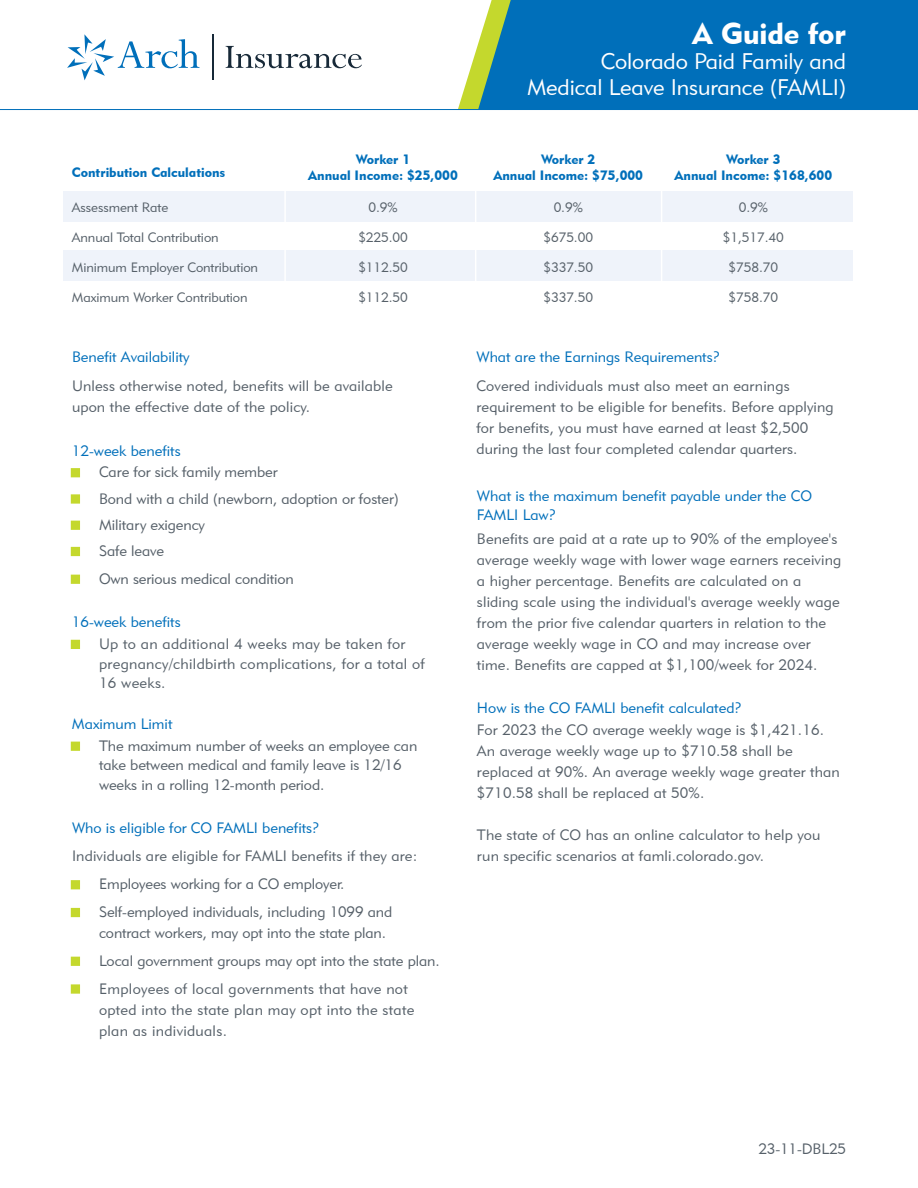
<style>
.page{position:relative;width:918px;height:1188px;background:#fff}
.page>*{position:absolute;margin:0;border:0;box-sizing:border-box;transform-origin:0 0}
.t1{font:30px "Geometric 415 BT Black A";letter-spacing:-.005em;color:#fff}
.t2{font:22.5px "Geometric 415 BT Lite A";letter-spacing:-.005em;color:#fff}
.Copy_-_Main_Style{font:15px/21px "Geometric 415 BT Lite A";letter-spacing:.01em;color:#566069}
.Copy_-_Main_Style-2{font:15px/19.5px "Geometric 415 BT Lite A";color:#006fba}
.Copy_-_Main_Style-3{font:13.5px "Geometric 415 BT Lite A";letter-spacing:-.005em;color:#566069}
.Copy_-_Main_Style-4{font:13.5px "Geometric 415 BT Black A";color:#006fba}
</style>
<div class="page">
<div style="left:511px;top:0;width:407px;height:109px;background:#006fba"></div>
<svg style="left:458px;top:0;width:53px;height:109px"></svg>
<hr style="left:0;top:109px;width:918px;height:1px;background:#006fba">
<svg style="left:226px;top:46px;width:136px;height:22px"></svg>
<hr style="left:212px;top:34px;width:1px;height:46px;background:#172938">
<svg style="left:67px;top:34px;width:132px;height:46px"></svg>
<div style="left:64px;top:191px;width:789px;height:31px;background:#eff3fa"></div>
<div style="left:64px;top:250px;width:789px;height:31px;background:#eff3fa"></div>
<hr style="left:475px;top:187px;width:1px;height:159px;background:#fff">
<hr style="left:284px;top:187px;width:2px;height:159px;background:#fff">
<hr style="left:661px;top:187px;width:1px;height:159px;background:#fff">
<p class="t1" style="left:693px;top:15px;width:155px">A Guide for</p>
<p class="t2" style="left:601px;top:48px;width:247px">Colorado Paid Family and</p>
<p class="t2" style="left:527px;top:73px;width:321px">Medical Leave Insurance (FAMLI)</p>
<p class="Copy_-_Main_Style-4" style="left:72px;top:164px;width:155px">Contribution Calculations</p>
<p class="Copy_-_Main_Style-3" style="left:72px;top:199px;width:98px">Assessment Rate</p>
<p class="Copy_-_Main_Style-3" style="left:72px;top:229px;width:148px">Annual Total Contribution</p>
<p class="Copy_-_Main_Style-3" style="left:72px;top:259px;width:188px">Minimum Employer Contribution</p>
<p class="Copy_-_Main_Style-3" style="left:72px;top:289px;width:177px">Maximum Worker Contribution</p>
<p class="Copy_-_Main_Style-4" style="left:356px;top:151px;width:56px">Worker 1</p>
<p class="Copy_-_Main_Style-4" style="left:308px;top:167px;width:151px">Annual Income: $25,000</p>
<p class="Copy_-_Main_Style-3" style="left:369px;top:199px;width:31px">0.9%</p>
<p class="Copy_-_Main_Style-3" style="left:358px;top:229px;width:51px">$225.00</p>
<p class="Copy_-_Main_Style-3" style="left:358px;top:259px;width:51px">$112.50</p>
<p class="Copy_-_Main_Style-3" style="left:358px;top:289px;width:51px">$112.50</p>
<p class="Copy_-_Main_Style-4" style="left:541px;top:151px;width:56px">Worker 2</p>
<p class="Copy_-_Main_Style-4" style="left:493px;top:167px;width:151px">Annual Income: $75,000</p>
<p class="Copy_-_Main_Style-3" style="left:554px;top:199px;width:31px">0.9%</p>
<p class="Copy_-_Main_Style-3" style="left:543px;top:229px;width:51px">$675.00</p>
<p class="Copy_-_Main_Style-3" style="left:543px;top:259px;width:51px">$337.50</p>
<p class="Copy_-_Main_Style-3" style="left:543px;top:289px;width:51px">$337.50</p>
<p class="Copy_-_Main_Style-4" style="left:726px;top:151px;width:56px">Worker 3</p>
<p class="Copy_-_Main_Style-4" style="left:675px;top:167px;width:159px">Annual Income: $168,600</p>
<p class="Copy_-_Main_Style-3" style="left:739px;top:199px;width:31px">0.9%</p>
<p class="Copy_-_Main_Style-3" style="left:723px;top:229px;width:62px">$1,517.40</p>
<p class="Copy_-_Main_Style-3" style="left:729px;top:259px;width:51px">$758.70</p>
<p class="Copy_-_Main_Style-3" style="left:729px;top:289px;width:51px">$758.70</p>
<p class="Copy_-_Main_Style-2" style="left:72px;top:347px;width:119px">Benefit Availability</p>
<p class="Copy_-_Main_Style" style="left:72px;top:375px;width:322px">Unless otherwise noted, benefits will be available</p>
<p class="Copy_-_Main_Style" style="left:72px;top:396px;width:240px">upon the effective date of the policy.</p>
<p class="Copy_-_Main_Style-2" style="left:72px;top:440px;width:110px">12-week benefits</p>
<p class="Copy_-_Main_Style" style="left:99px;top:461px;width:180px">Care for sick family member</p>
<p class="Copy_-_Main_Style" style="left:99px;top:488px;width:301px">Bond with a child (newborn, adoption or foster)</p>
<p class="Copy_-_Main_Style" style="left:99px;top:514px;width:108px">Military exigency</p>
<p class="Copy_-_Main_Style" style="left:99px;top:540px;width:67px">Safe leave</p>
<p class="Copy_-_Main_Style" style="left:99px;top:568px;width:196px">Own serious medical condition</p>
<p class="Copy_-_Main_Style-2" style="left:72px;top:612px;width:110px">16-week benefits</p>
<p class="Copy_-_Main_Style" style="left:99px;top:634px;width:328px;line-height:19.5px">Up to an additional 4 weeks may be taken for pregnancy/childbirth complications, for a total of<br>16 weeks.</p>
<p class="Copy_-_Main_Style-2" style="left:72px;top:714px;width:102px">Maximum Limit</p>
<p class="Copy_-_Main_Style" style="left:99px;top:736px;width:320px;line-height:19.5px">The maximum number of weeks an employee can take between medical and family leave is 12/16 weeks in a rolling 12-month period.</p>
<p class="Copy_-_Main_Style-2" style="left:72px;top:817px;width:249px">Who is eligible for CO FAMLI benefits?</p>
<p class="Copy_-_Main_Style" style="left:72px;top:845px;width:347px">Individuals are eligible for FAMLI benefits if they are:</p>
<p class="Copy_-_Main_Style" style="left:99px;top:873px;width:247px">Employees working for a CO employer.</p>
<p class="Copy_-_Main_Style" style="left:99px;top:901px;width:295px">Self-employed individuals, including 1099 and contract workers, may opt into the state plan.</p>
<p class="Copy_-_Main_Style" style="left:99px;top:950px;width:342px">Local government groups may opt into the state plan.</p>
<p class="Copy_-_Main_Style" style="left:99px;top:978px;width:317px">Employees of local governments that have not opted into the state plan may opt into the state plan as individuals.</p>
<p class="Copy_-_Main_Style-2" style="left:476px;top:347px;width:245px">What are the Earnings Requirements?</p>
<p class="Copy_-_Main_Style" style="left:476px;top:375px;width:359px">Covered individuals must also meet an earnings requirement to be eligible for benefits. Before applying for benefits, you must have earned at least $2,500 during the last four completed calendar quarters.</p>
<p class="Copy_-_Main_Style-2" style="left:477px;top:486px;width:337px">What is the maximum benefit payable under the CO<br>FAMLI Law?</p>
<p class="Copy_-_Main_Style" style="left:477px;top:529px;width:366px">Benefits are paid at a rate up to 90% of the employee's average weekly wage with lower wage earners receiving a higher percentage. Benefits are calculated on a sliding scale using the individual's average weekly wage from the prior five calendar quarters in relation to the average weekly wage in CO and may increase over time. Benefits are capped at $1,100/week for 2024.</p>
<p class="Copy_-_Main_Style-2" style="left:477px;top:697px;width:266px">How is the CO FAMLI benefit calculated?</p>
<p class="Copy_-_Main_Style" style="left:477px;top:719px;width:364px">For 2023 the CO average weekly wage is $1,421.16.<br>An average weekly wage up to $710.58 shall be replaced at 90%. An average weekly wage greater than $710.58 shall be replaced at 50%.</p>
<p class="Copy_-_Main_Style" style="left:477px;top:824px;width:345px">The state of CO has an online calculator to help you run specific scenarios at famli.colorado.gov.</p>
<p class="Copy_-_Main_Style" style="left:758px;top:1138px;width:89px">23-11-DBL25</p>
</div>
